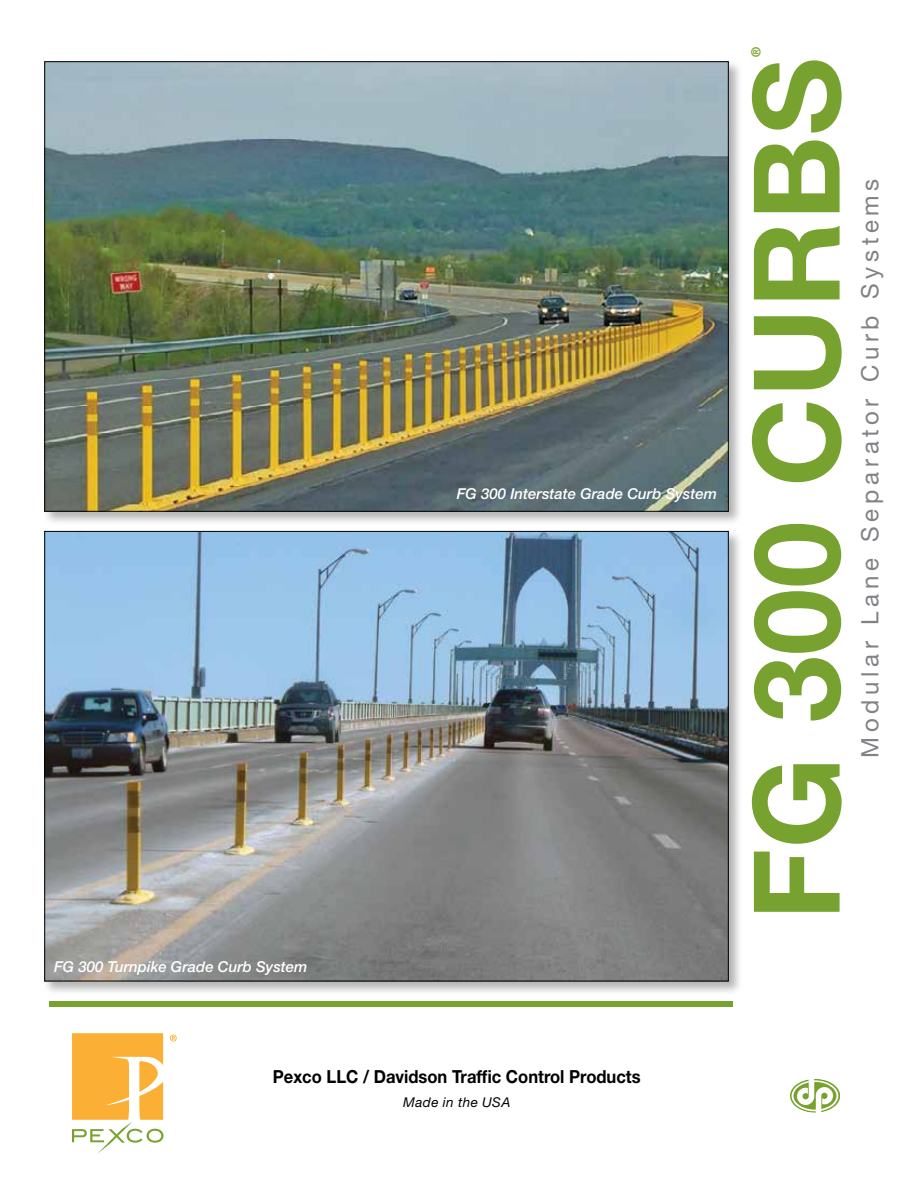
<style>
.page{position:relative;width:918px;height:1188px;background:#fff}
.page>*{position:absolute;margin:0;border:0;box-sizing:border-box;transform-origin:0 0}
.t1{font:700 120px "Helvetica Neue LT Std";letter-spacing:.005em;color:#78a22f}
.t2{font:24px "Helvetica Neue LT Std";letter-spacing:.2em;color:#808285}
.t3{font:700 18px "Helvetica Neue LT Std";color:#000;scale:.92 1}
.t4{font:italic 500 15px "Helvetica Neue LT Std";color:#fff}
.t5{font:italic 13.5px "Helvetica Neue LT Std";letter-spacing:.035em;color:#000}
.t6{font:700 12.6px "Helvetica Neue LT Std";color:#78a22f}
</style>
<div class="page">
<svg style="left:170px;top:1035px;width:7px;height:7px"></svg>
<svg style="left:72px;top:1033px;width:91px;height:121px"></svg>
<svg style="left:790px;top:1079px;width:50px;height:34px"></svg>
<div style="left:49px;top:1001px;width:684px;height:6px;background:#78a22f"></div>
<div style="left:43px;top:529px;width:700px;height:467px;background:#000;opacity:.3"></div>
<img style="left:47px;top:533px;width:680px;height:446px">
<div style="left:43px;top:60px;width:700px;height:466px;background:#000;opacity:.3"></div>
<img style="left:47px;top:64px;width:680px;height:446px">
<p class="t4" style="left:54px;top:958px;width:255px">FG 300 Turnpike Grade Curb System</p>
<p class="t4" style="left:457px;top:485px;width:262px">FG 300 Interstate Grade Curb System</p>
<p class="t6" style="left:748px;top:57px;width:12px;rotate:-90deg">®</p>
<h1 class="t1" style="left:723px;top:920px;width:864px;rotate:-90deg">FG 300 CURBS</h1>
<h2 class="t2" style="left:856px;top:758px;width:581px;rotate:-90deg">Modular Lane Separator Curb Systems</h2>
<p class="t3" style="left:273px;top:1065px;width:401px">Pexco LLC / Davidson Traffic Control Products</p>
<p class="t5" style="left:403px;top:1094px;width:109px">Made in the USA</p>
</div>
